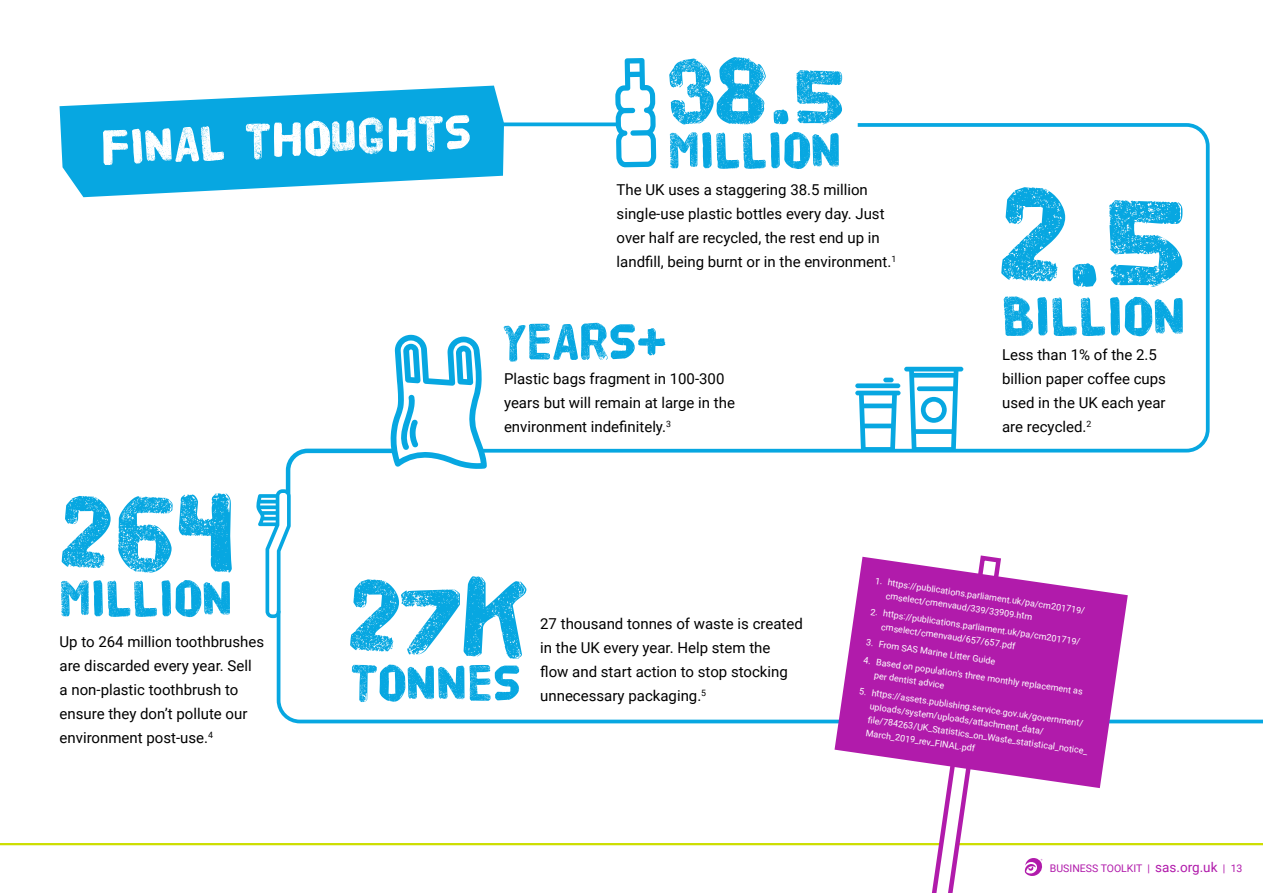
<style>
.page{position:relative;width:1263px;height:893px;background:#fff}
.page>*{position:absolute;margin:0;border:0;box-sizing:border-box;transform-origin:0 0}
.t1{font:148.8px "HVD Poster";color:#07a7e1}
.t2{font:114px "HVD Poster";letter-spacing:-.025em;color:#07a7e1}
.t3{font:92.85px "HVD Poster";color:#07a7e1}
.t4{font:56.4px "HVD Poster";color:#07a7e1}
.t5{font:52.95px "HVD Poster";color:#07a7e1}
.t6{font:51px "HVD Poster";color:#fff}
.t7{font:15px/24px "Roboto";color:#000}
.t8{font:10.5px "Roboto";color:#b11bab}
.t9{font:9px/13.5px "Roboto";color:#fff}
.s1{font-size:13.5px}
</style>
<div class="page">
<svg style="left:1025px;top:858px;width:18px;height:18px"></svg>
<hr style="left:0;top:843px;width:1263px;height:2px;background:#cdde00">
<svg style="left:60px;top:86px;width:444px;height:111px;fill:#07a7e1"></svg>
<svg style="left:615px;top:58px;width:41px;height:63px"></svg>
<svg style="left:479px;top:121px;width:731px;height:332px"></svg>
<svg style="left:855px;top:367px;width:108px;height:85px"></svg>
<div style="left:855px;top:383px;width:45px;height:5px;background:#07a7e1;border-radius:2px"></div>
<svg style="left:883px;top:378px;width:11px;height:4px"></svg>
<svg style="left:256px;top:335px;width:231px;height:283px"></svg>
<svg style="left:275px;top:607px;width:988px;height:117px"></svg>
<svg style="left:926px;top:555px;width:77px;height:338px"></svg>
<svg style="left:834px;top:557px;width:294px;height:231px;fill:#b11bab"></svg>
<h3 class="t6" style="left:100px;top:126px;width:372px;rotate:-3deg">FINAL THOUGHTS</h3>
<h3 class="t3" style="left:668px;top:50px;width:179px">38.5</h3>
<h3 class="t5" style="left:668px;top:126px;width:175px">MILLION</h3>
<p class="t7" style="left:617px;top:177px;width:281px">The UK uses a staggering 38.5 million single-use plastic bottles every day. Just over half are recycled, the rest end up in landfill, being burnt or in the environment.<sup>1</sup></p>
<h3 class="t5" style="left:500px;top:318px;width:168px">YEARS+</h3>
<p class="t7" style="left:504px;top:366px;width:233px">Plastic bags fragment in 100-300 years but will remain at large in the environment indefinitely.<sup>3</sup></p>
<h1 class="t1" style="left:998px;top:169px;width:192px">2.5</h1>
<h3 class="t4" style="left:1002px;top:291px;width:185px">BILLION</h3>
<p class="t7" style="left:1002px;top:342px;width:165px">Less than 1% of the 2.5 billion paper coffee cups used in the UK each year are recycled.<sup>2</sup></p>
<h2 class="t2" style="left:60px;top:482px;width:178px">264</h2>
<h3 class="t5" style="left:60px;top:574px;width:175px">MILLION</h3>
<p class="t7" style="left:60px;top:629px;width:206px">Up to 264 million toothbrushes are discarded every year. Sell<br>a non-plastic toothbrush to ensure they don’t pollute our environment post-use.<sup>4</sup></p>
<h2 class="t2" style="left:348px;top:565px;width:185px">27K</h2>
<h3 class="t5" style="left:351px;top:659px;width:172px">TONNES</h3>
<p class="t7" style="left:540px;top:611px;width:264px">27 thousand tonnes of waste is created in the UK every year. Help stem the<br>flow and start action to stop stocking unnecessary packaging.<sup>5</sup></p>
<p class="t9" style="left:889px;top:576px;width:201px;text-indent:-13px;rotate:8deg">1. https://publications.parliament.uk/pa/cm201719/ cmselect/cmenvaud/339/33909.htm</p>
<p class="t9" style="left:884px;top:607px;width:201px;text-indent:-13px;rotate:8deg">2. https://publications.parliament.uk/pa/cm201719/ cmselect/cmenvaud/657/657.pdf</p>
<p class="t9" style="left:867px;top:636px;width:132px;rotate:8deg">3. From SAS Marine Litter Guide</p>
<p class="t9" style="left:877px;top:655px;width:210px;text-indent:-13px;rotate:8deg">4. Based on population’s three monthly replacement as per dentist advice</p>
<p class="t9" style="left:872px;top:686px;width:224px;text-indent:-13px;rotate:8deg">5. https://assets.publishing.service.gov.uk/government/ uploads/system/uploads/attachment_data/<br>fi le/784263/UK_Statistics_on_Waste_statistical_notice_ March_2019_rev_FINAL.pdf</p>
<p class="t8" style="left:1050px;top:861px;width:194px">BUSINESS TOOLKIT | <span class="s1">sas.org.uk</span> | 13</p>
</div>
